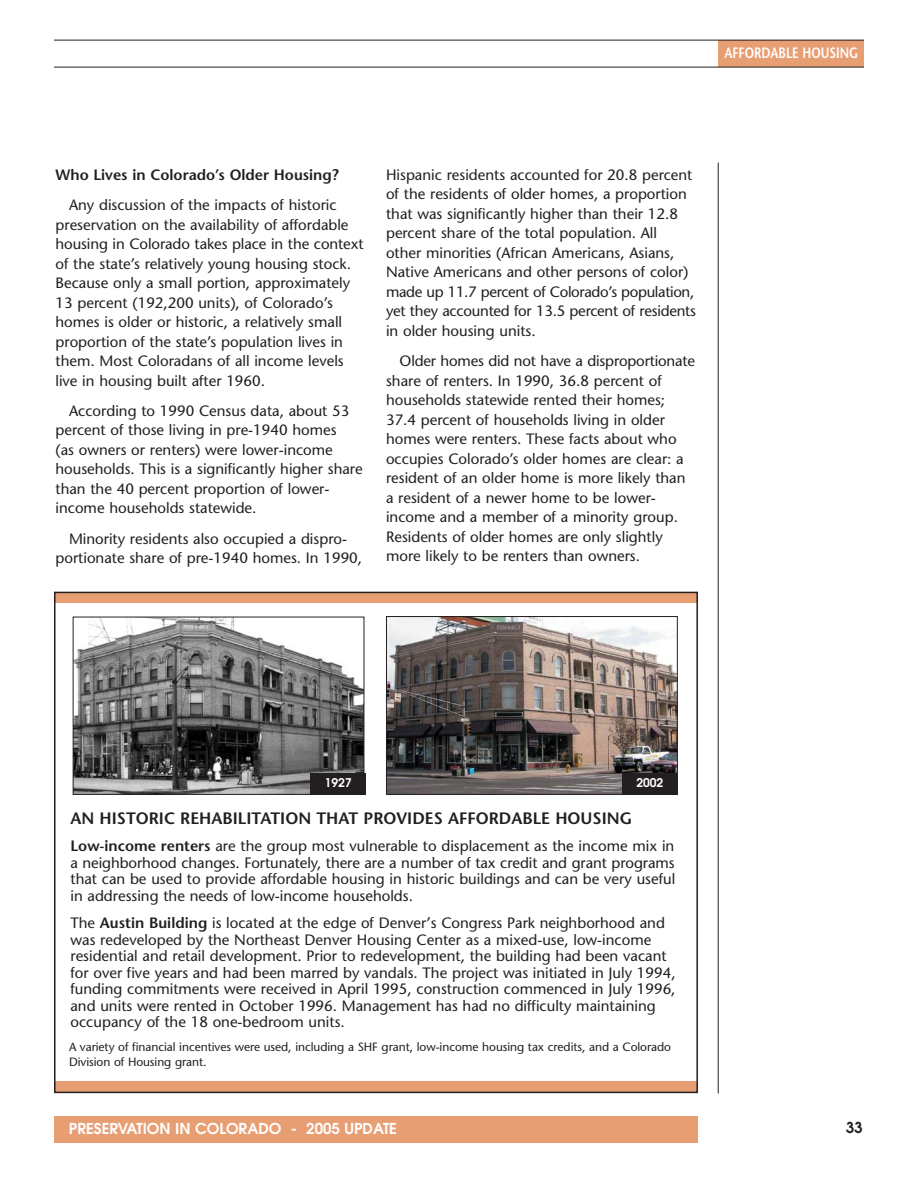
<style>
.page{position:relative;width:918px;height:1188px;background:#fff}
.page>*{position:absolute;margin:0;border:0;box-sizing:border-box;transform-origin:0 0}
.t1{font:600 16.5px "Stone Sans";color:#231f20}
.t2{font:15px/19.5px "Stone Sans";color:#231f20}
.t3{font:600 15px "Avant Garde";color:#fff}
.t4{font:600 15px "Stone Sans";color:#231f20}
.t5{font:600 15px "Stone Sans";color:#fff;scale:.8 1}
.t6{font:600 15px "Avant Garde";color:#231f20}
.t7{font:12px/15px "Stone Sans";letter-spacing:-.005em;color:#231f20}
.t8{font:600 12px "Avant Garde";color:#fff}
.s1{font-weight:600}
</style>
<div class="page">
<div style="left:54px;top:1116px;width:644px;height:27px;background:#e89e73"></div>
<div style="left:718px;top:40px;width:146px;height:27px;background:#e89e73"></div>
<hr style="left:54px;top:40px;width:810px;height:1px;background:#231f20">
<hr style="left:54px;top:67px;width:810px;height:1px;background:#231f20">
<hr style="left:718px;top:163px;width:1px;height:930px;background:#231f20">
<div style="left:54px;top:592px;width:644px;height:11px;background:#e89e73"></div>
<div style="left:54px;top:1081px;width:642px;height:11px;background:#e89e73"></div>
<div style="left:54px;top:592px;width:644px;height:501px;border:2px solid #231f20"></div>
<img style="left:75px;top:619px;width:287px;height:174px">
<div style="left:73px;top:617px;width:291px;height:178px;border:1px solid #231f20"></div>
<img style="left:388px;top:618px;width:288px;height:175px">
<div style="left:386px;top:616px;width:292px;height:179px;border:1px solid #231f20"></div>
<div style="left:311px;top:773px;width:55px;height:21px;background:#231f20"></div>
<div style="left:622px;top:774px;width:55px;height:21px;background:#231f20"></div>
<p class="t5" style="left:724px;top:47px;width:169px">AFFORDABLE HOUSING</p>
<p class="t4" style="left:56px;top:169px;width:285px">Who Lives in Colorado’s Older Housing?</p>
<p class="t2" style="left:56px;top:197px;width:310px;text-indent:14px">Any discussion of the impacts of historic preservation on the availability of affordable housing in Colorado takes place in the context of the state’s relatively young housing stock.<br>Because only a small portion, approximately 13 percent (192,200 units), of Colorado’s homes is older or historic, a relatively small proportion of the state’s population lives in them. Most Coloradans of all income levels live in housing built after 1960.</p>
<p class="t2" style="left:56px;top:402px;width:309px;text-indent:14px">According to 1990 Census data, about 53 percent of those living in pre-1940 homes<br>(as owners or renters) were lower-income households. This is a significantly higher share than the 40 percent proportion of lower&shy;income households statewide.</p>
<p class="t2" style="left:56px;top:530px;width:308px;text-align:center">Minority residents also occupied a dispro&shy;portionate share of pre-1940 homes. In 1990,</p>
<p class="t2" style="left:386px;top:166px;width:311px">Hispanic residents accounted for 20.8 percent of the residents of older homes, a proportion that was significantly higher than their 12.8 percent share of the total population. All other minorities (African Americans, Asians, Native Americans and other persons of color) made up 11.7 percent of Colorado’s population, yet they accounted for 13.5 percent of residents in older housing units.</p>
<p class="t2" style="left:386px;top:353px;width:311px;text-indent:14px">Older homes did not have a disproportionate share of renters. In 1990, 36.8 percent of households statewide rented their homes; 37.4 percent of households living in older homes were renters. These facts about who occupies Colorado’s older homes are clear: a resident of an older home is more likely than a resident of a newer home to be lower&shy;income and a member of a minority group.<br>Residents of older homes are only slightly more likely to be renters than owners.</p>
<p class="t8" style="left:325px;top:778px;width:28px">1927</p>
<p class="t8" style="left:636px;top:778px;width:28px">2002</p>
<p class="t1" style="left:70px;top:812px;width:563px">AN HISTORIC REHABILITATION THAT PROVIDES AFFORDABLE HOUSING</p>
<p class="t2" style="left:70px;top:840px;width:606px;line-height:16.5px;text-align:justify"><span class="s1">Low-income renters</span> are the group most vulnerable to displacement as the income mix in a neighborhood changes. Fortunately, there are a number of tax credit and grant programs that can be used to provide affordable housing in historic buildings and can be very useful in addressing the needs of low-income households.</p>
<p class="t2" style="left:70px;top:916px;width:607px;line-height:16.5px">The <span class="s1">Austin Building</span> is located at the edge of Denver’s Congress Park neighborhood and was redeveloped by the Northeast Denver Housing Center as a mixed-use, low-income residential and retail development. Prior to redevelopment, the building had been vacant for over five years and had been marred by vandals. The project was initiated in July 1994, funding commitments were received in April 1995, construction commenced in July 1996, and units were rented in October 1996. Management has had no difficulty maintaining occupancy of the 18 one-bedroom units.</p>
<p class="t7" style="left:69px;top:1040px;width:604px">A variety of financial incentives were used, including a SHF grant, low-income housing tax credits, and a Colorado<br>Division of Housing grant.</p>
<p class="t3" style="left:69px;top:1123px;width:330px">PRESERVATION IN COLORADO - 2005 UPDATE</p>
<p class="t6" style="left:846px;top:1122px;width:18px">33</p>
</div>
